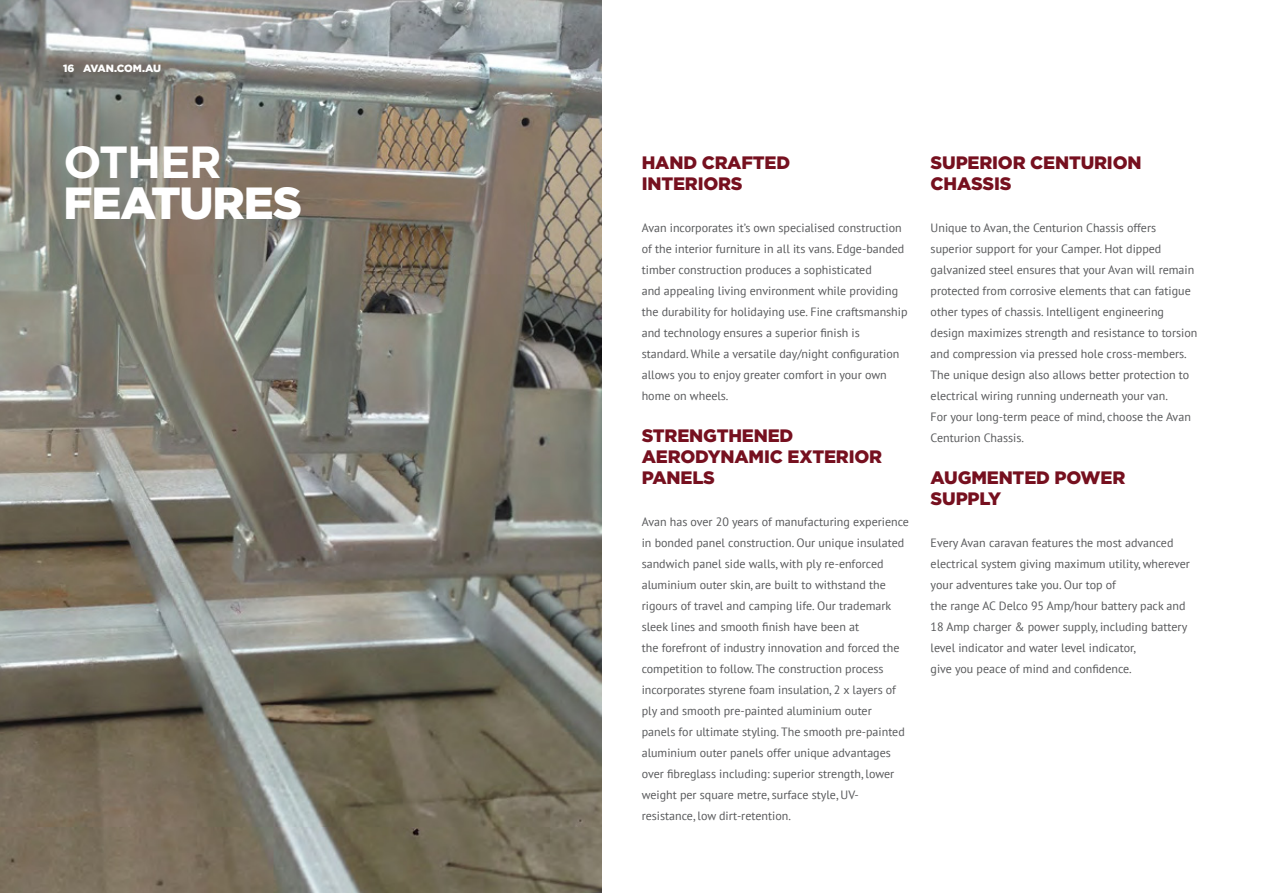
<style>
.page{position:relative;width:1263px;height:893px;background:#fff}
.page>*{position:absolute;margin:0;border:0;box-sizing:border-box;transform-origin:0 0}
.t1{font:900 45px "Gotham";letter-spacing:-.025em;color:#fff}
.t2{font:700 45px "Gotham";letter-spacing:-.025em;color:#fff}
.t3{font:900 18px/21px "Gotham";letter-spacing:-.01em;color:#76101f}
.t4{font:12px/21px "PT Sans";color:#58595b}
.t5{font:900 10.5px "Gotham";letter-spacing:-.02em;color:#fff}
</style>
<div class="page">
<img style="left:0;top:0;width:601px;height:893px">
<p class="t5" style="left:63px;top:61px;width:99px">16 AVAN.COM.AU</p>
<h1 class="t2" style="left:63px;top:132px;width:160px">OTHER</h1>
<h1 class="t1" style="left:63px;top:172px;width:240px">FEATURES</h1>
<h2 class="t3" style="left:642px;top:151px;width:150px">HAND CRAFTED<br>INTERIORS</h2>
<p class="t4" style="left:642px;top:217px;width:267px">Avan incorporates it’s own specialised construction of the interior furniture in all its vans. Edge-banded timber construction produces a sophisticated<br>and appealing living environment while providing the durability for holidaying use. Fine craftsmanship and technology ensures a superior finish is standard. While a versatile day/night configuration allows you to enjoy greater comfort in your own home on wheels.</p>
<h2 class="t3" style="left:642px;top:424px;width:242px">STRENGTHENED<br>AERODYNAMIC EXTERIOR<br>PANELS</h2>
<p class="t4" style="left:642px;top:511px;width:269px">Avan has over 20 years of manufacturing experience in bonded panel construction. Our unique insulated sandwich panel side walls, with ply re-enforced aluminium outer skin, are built to withstand the rigours of travel and camping life. Our trademark sleek lines and smooth finish have been at<br>the forefront of industry innovation and forced the competition to follow. The construction process incorporates styrene foam insulation, 2 x layers of ply and smooth pre-painted aluminium outer<br>panels for ultimate styling. The smooth pre-painted aluminium outer panels offer unique advantages over fibreglass including: superior strength, lower weight per square metre, surface style, UV&shy;resistance, low dirt-retention.</p>
<h2 class="t3" style="left:931px;top:151px;width:212px">SUPERIOR CENTURION<br>CHASSIS</h2>
<p class="t4" style="left:931px;top:217px;width:268px">Unique to Avan, the Centurion Chassis offers superior support for your Camper. Hot dipped galvanized steel ensures that your Avan will remain protected from corrosive elements that can fatigue other types of chassis. Intelligent engineering design maximizes strength and resistance to torsion and compression via pressed hole cross-members.<br>The unique design also allows better protection to electrical wiring running underneath your van.<br>For your long-term peace of mind, choose the Avan Centurion Chassis.</p>
<h2 class="t3" style="left:931px;top:466px;width:196px">AUGMENTED POWER<br>SUPPLY</h2>
<p class="t4" style="left:931px;top:532px;width:261px">Every Avan caravan features the most advanced electrical system giving maximum utility, wherever your adventures take you. Our top of<br>the range AC Delco 95 Amp/hour battery pack and 18 Amp charger &amp; power supply, including battery level indicator and water level indicator,<br>give you peace of mind and confidence.</p>
</div>
